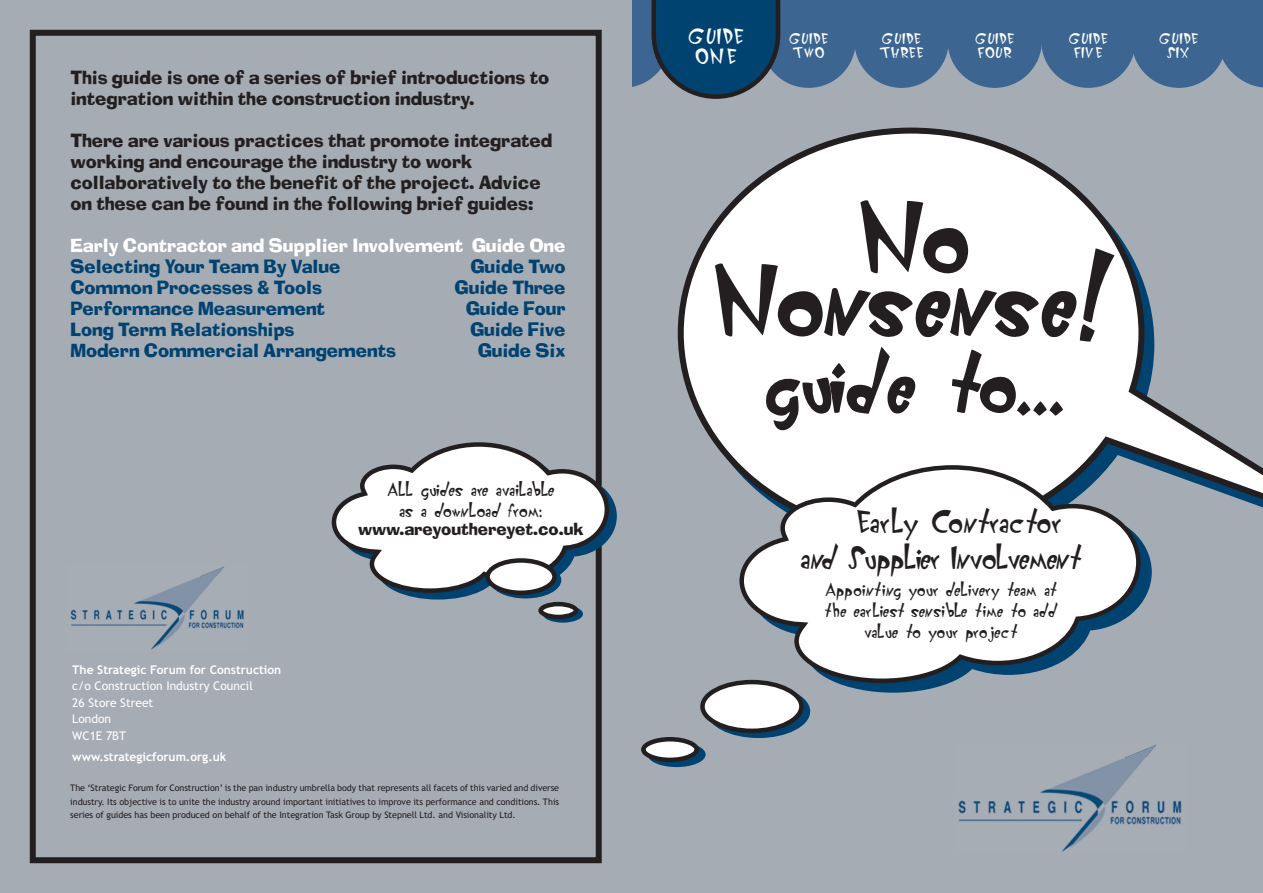
<style>
.page{position:relative;width:1263px;height:893px;background:#fff}
.page>*{position:absolute;margin:0;border:0;box-sizing:border-box;transform-origin:0 0}
.t1{font:700 95.85px "Klunder Script";letter-spacing:-.01em;color:#231f20}
.t2{font:700 76.65px "Klunder Script";color:#231f20}
.t3{font:30.75px/35.1px "Klunder Script";letter-spacing:-.035em;color:#231f20}
.t4{font:20.85px/19.8px "Klunder Script";letter-spacing:.05em;color:#fff;text-align:center}
.t5{font:18px/21px "Ad Lib Font";color:#231f20}
.t6{font:18px "Ad Lib Font";color:#004270}
.t7{font:18px "Ad Lib Font";color:#fff}
.t8{font:18px/21px "Klunder Script";color:#231f20;text-align:center}
.t9{font:17.55px/21.1px "Klunder Script";color:#231f20;text-align:center}
.t10{font:16.5px "Ad Lib Font";color:#231f20}
.t11{font:14.7px/13.8px "Klunder Script";letter-spacing:.05em;color:#fff}
.t12{font:700 12px "Trebuchet MS";color:#fff}
.t13{font:12px/16.5px "Trebuchet MS";color:#fff}
.t14{font:9px/13.5px "Trebuchet MS";letter-spacing:-.005em;color:#231f20;text-align:justify}
</style>
<div class="page">
<div style="left:611px;top:0;width:652px;height:893px;background:#a6acb4"></div>
<img style="left:958px;top:744px;width:224px;height:108px">
<svg style="left:678px;top:128px;width:585px;height:380px"></svg>
<svg style="left:837px;top:475px;width:315px;height:218px"></svg>
<svg style="left:739px;top:465px;width:401px;height:218px"></svg>
<div style="left:647px;top:742px;width:59px;height:25px;background:#004270;border-radius:50%"></div>
<svg style="left:641px;top:680px;width:163px;height:82px"></svg>
<svg style="left:632px;top:0;width:631px;height:99px"></svg>
<div style="left:0;top:0;width:631px;height:893px;background:#a6acb4"></div>
<img style="left:70px;top:566px;width:174px;height:84px">
<div style="left:30px;top:30px;width:572px;height:833px;border:6px solid #231f20"></div>
<svg style="left:543px;top:605px;width:40px;height:18px"></svg>
<svg style="left:332px;top:442px;width:285px;height:177px"></svg>
<h3 class="t5" style="left:70px;top:68px;width:480px">This guide is one of a series of brief introductions to integration within the construction industry.</h3>
<h3 class="t5" style="left:70px;top:131px;width:484px">There are various practices that promote integrated working and encourage the industry to work collaboratively to the benefit of the project. Advice on these can be found in the following brief guides:</h3>
<h3 class="t7" style="left:70px;top:236px;width:497px">Early Contractor and Supplier Involvement Guide One</h3>
<h3 class="t6" style="left:70px;top:257px;width:271px">Selecting Your Team By Value</h3>
<h3 class="t6" style="left:471px;top:257px;width:96px">Guide Two</h3>
<h3 class="t6" style="left:70px;top:278px;width:253px">Common Processes &amp; Tools</h3>
<h3 class="t6" style="left:455px;top:278px;width:112px">Guide Three</h3>
<h3 class="t6" style="left:70px;top:299px;width:256px">Performance Measurement</h3>
<h3 class="t6" style="left:466px;top:299px;width:101px">Guide Four</h3>
<h3 class="t6" style="left:70px;top:320px;width:226px">Long Term Relationships</h3>
<h3 class="t6" style="left:470px;top:320px;width:97px">Guide Five</h3>
<h3 class="t6" style="left:70px;top:341px;width:327px">Modern Commercial Arrangements</h3>
<h3 class="t6" style="left:478px;top:341px;width:89px">Guide Six</h3>
<h3 class="t12" style="left:72px;top:663px;width:211px">The Strategic Forum for Construction</h3>
<h3 class="t13" style="left:72px;top:678px;width:182px">c/o Construction Industry Council<br>26 Store Street<br>London<br>WC1E 7BT</h3>
<h3 class="t12" style="left:72px;top:749px;width:156px">www.strategicforum.org.uk</h3>
<h3 class="t8" style="left:387px;top:479px;width:169px">All guides are available as a download from:</h3>
<h3 class="t10" style="left:358px;top:519px;width:227px">www.areyouthereyet.co.uk</h3>
<p class="t14" style="left:70px;top:781px;width:490px">The ‘Strategic Forum for Construction’ is the pan industry umbrella body that represents all facets of this varied and diverse industry. Its objective is to unite the industry around important initiatives to improve its performance and conditions. This series of guides has been produced on behalf of the Integration Task Group by Stepnell Ltd. and Visionality Ltd.</p>
<h3 class="t4" style="left:688px;top:27px;width:57px">GUIDE<br>ONE</h3>
<h3 class="t11" style="left:1069px;top:33px;width:41px;text-align:center">GUIDE<br>FIVE</h3>
<h3 class="t11" style="left:789px;top:33px;width:41px">GUIDE<br>TWO</h3>
<h3 class="t11" style="left:879px;top:33px;width:45px">GUIDE<br>THREE</h3>
<h3 class="t11" style="left:975px;top:33px;width:41px">GUIDE<br>FOUR</h3>
<h3 class="t11" style="left:1159px;top:33px;width:41px;text-align:center">GUIDE<br>SIX</h3>
<h1 class="t1" style="left:859px;top:183px;width:112px">No</h1>
<h1 class="t1" style="left:713px;top:247px;width:403px">Nonsense!</h1>
<h2 class="t2" style="left:765px;top:341px;width:301px">guide to...</h2>
<h3 class="t3" style="left:801px;top:505px;width:281px;text-indent:56px">Early Contractor and Supplier Involvement</h3>
<h3 class="t9" style="left:824px;top:580px;width:234px">Appointing your delivery team at the earliest sensible time to add value to your project</h3>
</div>
